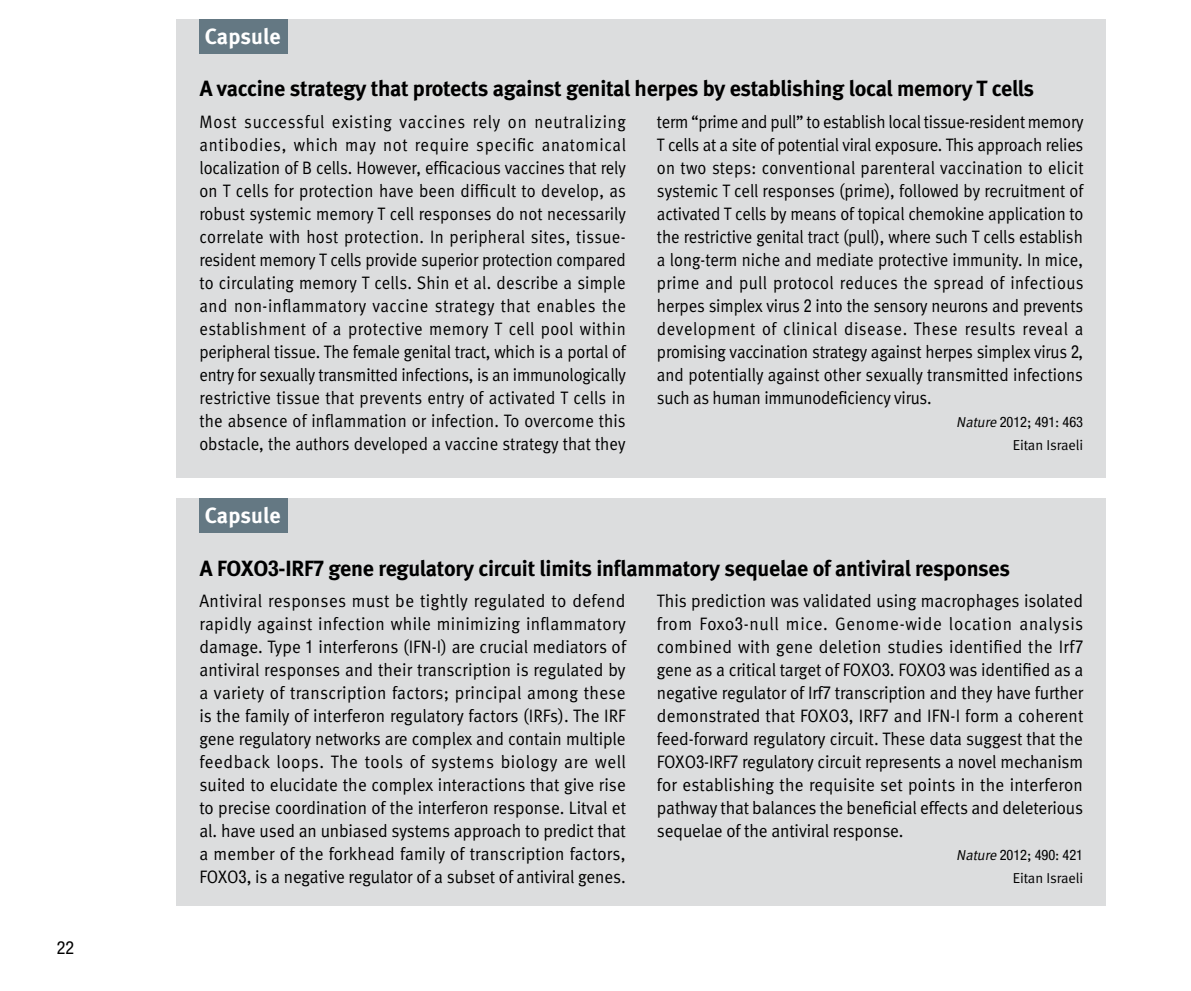
<style>
.page{position:relative;width:1191px;height:991px;background:#fff}
.page>*{position:absolute;margin:0;border:0;box-sizing:border-box;transform-origin:0 0}
.t1{font:700 22px "Meta";letter-spacing:-.01em;color:#000}
.t2{font:700 22px "Meta";color:#fff}
.t3{font:18px/23px "Meta Normal";letter-spacing:-.005em;color:#000;text-align:justify;scale:.92 1}
.t4{font:18px/23px "Meta Normal";letter-spacing:-.005em;color:#000;text-align:justify;scale:.95 1}
.t5{font:18px "Meta Normal";letter-spacing:.02em;color:#000;scale:.92 1}
.t6{font:condensed 18px "Helvetica Neue";color:#000}
.t7{font:condensed 14.4px "Helvetica Neue";letter-spacing:-.005em;color:#000}
.t8{font:14.4px "Meta Normal";letter-spacing:-.005em;color:#000}
.s1{font-family:"Helvetica Neue";font-stretch:condensed}
.s2{font-family:"Meta Normal";font-style:italic;font-stretch:normal}
.s3{font-family:"Meta Normal";font-stretch:normal}
</style>
<div class="page">
<div style="left:177px;top:20px;width:929px;height:458px;background:#dcddde"></div>
<div style="left:199px;top:20px;width:89px;height:34px;background:#647883"></div>
<div style="left:177px;top:499px;width:929px;height:407px;background:#dcddde"></div>
<div style="left:199px;top:499px;width:89px;height:34px;background:#647883"></div>
<p class="t6" style="left:57px;top:937px;width:19px">22</p>
<p class="t2" style="left:205px;top:23px;width:77px">Capsule</p>
<p class="t1" style="left:200px;top:76px;width:836px">A vaccine strategy that protects against genital herpes by establishing local memory T cells</p>
<p class="t3" style="left:199px;top:110px;width:465px">Most successful existing vaccines rely on neutralizing antibodies, which may not require specific anatomical localization of B cells. However, efficacious vaccines that rely on T cells for protection have been difficult to develop, as robust systemic memory T cell responses do not necessarily</p>
<p class="t3" style="left:199px;top:248px;width:465px">resident memory T cells provide superior protection compared</p>
<p class="t5" style="left:199px;top:226px;width:464px">correlate with host protection In. peripheral sites, tissue-</p>
<p class="t3" style="left:199px;top:271px;width:465px">to circulating memory T cells. Shin et al. describe a simple and non-inflammatory vaccine strategy that enables the establishment of a protective memory T cell pool within peripheral tissue. The female genital tract, which is a portal of entry for sexually transmitted infections is, an immunologically restrictive tissue that prevents entry of activated T cells in the absence of inflammation or infection. To overcome this obstacle, the authors developed a vaccine strategy that they</p>
<p class="t2" style="left:205px;top:502px;width:77px">Capsule</p>
<p class="t3" style="left:657px;top:110px;width:465px">term “prime and pull” to establish local tissue-resident memory T cells at a site of potential viral exposure. This approach relies on two steps: conventional parenteral vaccination to elicit systemic T cell responses (prime ,) followed by recruitment of activated T cells by means of topical chemokine application to the restrictive genital tract (pull ,) where such T cells establish a long-term niche and mediate protective immunity In. mice, prime and pull protocol reduces the spread of infectious herpes simplex virus <span class="s1">2</span> into the sensory neurons and prevents development of clinical disease. These results reveal a promising vaccination strategy against herpes simplex virus <span class="s1">2</span>, and potentially against other sexually transmitted infections such as human immunodeficiency virus.</p>
<p class="t7" style="left:956px;top:413px;width:128px"><span class="s2">Nature</span>2012<span class="s3">;</span> 491<span class="s3">:</span> 463</p>
<p class="t8" style="left:1012px;top:436px;width:72px">Eitan Israeli</p>
<p class="t1" style="left:313px;top:555px;width:698px"><span class="s1">7</span> gene regulatory circuit limits inflammatory sequelae of antiviral responses</p>
<p class="t1" style="left:200px;top:555px;width:96px">A FOXO<span class="s1">3</span>-IRF</p>
<p class="t4" style="left:199px;top:589px;width:450px">Antiviral responses must be tightly regulated to defend rapidly against infection while minimizing inflammatory damage. Type <span class="s1">1</span> interferons (IFN ) I- are crucial mediators of antiviral responses and their transcription is regulated by a variety of transcription factors; principal among these is the family of interferon regulatory factors (IRFs .) The IRF gene regulatory networks are complex and contain multiple feedback loops. The tools of systems biology are well suited to elucidate the complex interactions that give rise to precise coordination of the interferon response. Litval et al. have used an unbiased systems approach to predict that a member of the forkhead family of transcription factors, FOXO<span class="s1">3</span>, is a negative regulator of a subset of antiviral genes.</p>
<p class="t4" style="left:657px;top:589px;width:450px">This prediction was validated using macrophages isolated from Foxo<span class="s1">3</span>-null mice. Genome-wide location analysis combined with gene deletion studies identified the Irf<span class="s1">7 </span>gene as a critical target of FOXO<span class="s1">3</span>. FOXO<span class="s1">3</span> was identified as a negative regulator of Irf<span class="s1">7</span> transcription and they have further demonstrated that FOXO<span class="s1">3</span>, IRF<span class="s1">7</span> and IFN I- form a coherent feed-forward regulatory circuit. These data suggest that the FOXO<span class="s1">3</span>-IRF<span class="s1">7</span> regulatory circuit represents a novel mechanism for establishing the requisite set points in the interferon pathway that balances the beneficial effects and deleterious sequelae of the antiviral response.</p>
<p class="t7" style="left:956px;top:846px;width:128px"><span class="s2">Nature</span>2012<span class="s3">;</span> 490<span class="s3">:</span> 421</p>
<p class="t8" style="left:1012px;top:869px;width:72px">Eitan Israeli</p>
</div>
